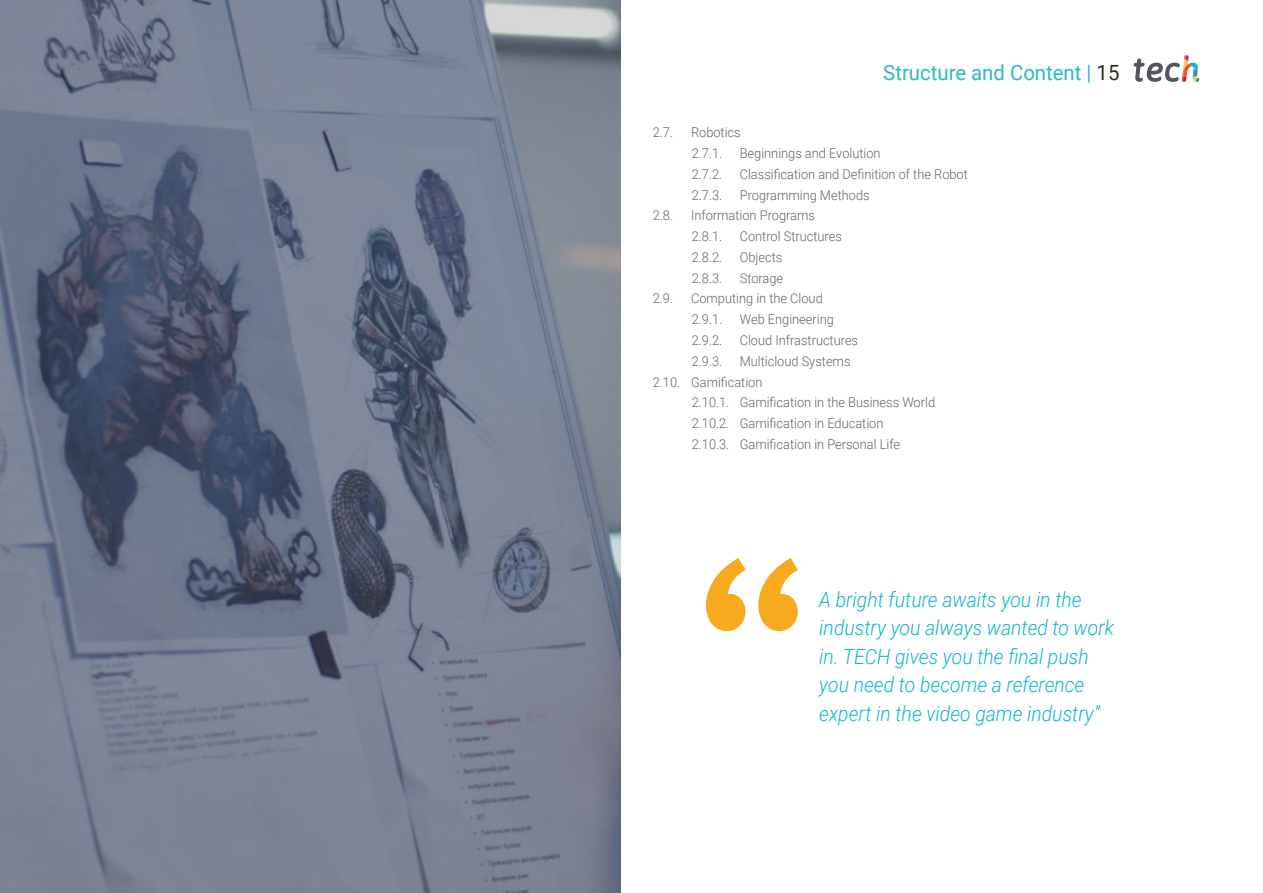
<style>
.page{position:relative;width:1263px;height:893px;background:#fff}
.page>*{position:absolute;margin:0;border:0;box-sizing:border-box;transform-origin:0 0}
.t1{font:italic 300 21px/28.5px "Roboto";color:#0fb6cf;scale:.92 1}
.t2{font:21px "Roboto";color:#2db8c5}
.t3{font:300 13.5px/20.7px "Roboto";color:#61646a;scale:.95 1}
.s1{color:#312e20}
</style>
<div class="page">
<svg style="left:706px;top:558px;width:92px;height:73px"></svg>
<img style="left:0;top:0;width:621px;height:893px">
<svg style="left:1134px;top:55px;width:65px;height:27px"></svg>
<h1 class="t2" style="left:883px;top:57px;width:238px">Structure and Content | <span class="s1">15</span></h1>
<p class="t3" style="left:653px;top:122px;width:23px">2.7.</p>
<p class="t3" style="left:691px;top:122px;width:54px">Robotics<br>2.7.1.</p>
<p class="t3" style="left:740px;top:143px;width:150px">Beginnings and Evolution</p>
<p class="t3" style="left:692px;top:163px;width:34px">2.7.2.</p>
<p class="t3" style="left:740px;top:163px;width:242px">Classification and Definition of the Robot</p>
<p class="t3" style="left:692px;top:184px;width:34px">2.7.3.</p>
<p class="t3" style="left:740px;top:184px;width:138px">Programming Methods</p>
<p class="t3" style="left:653px;top:205px;width:23px">2.8.</p>
<p class="t3" style="left:691px;top:205px;width:132px">Information Programs<br>2.8.1.</p>
<p class="t3" style="left:740px;top:226px;width:109px">Control Structures</p>
<p class="t3" style="left:692px;top:246px;width:34px">2.8.2.</p>
<p class="t3" style="left:740px;top:246px;width:46px">Objects</p>
<p class="t3" style="left:692px;top:267px;width:34px">2.8.3.</p>
<p class="t3" style="left:740px;top:267px;width:47px">Storage</p>
<p class="t3" style="left:653px;top:288px;width:23px">2.9.</p>
<p class="t3" style="left:691px;top:288px;width:140px">Computing in the Cloud<br>2.9.1.</p>
<p class="t3" style="left:740px;top:309px;width:101px">Web Engineering</p>
<p class="t3" style="left:692px;top:329px;width:34px">2.9.2.</p>
<p class="t3" style="left:740px;top:329px;width:126px">Cloud Infrastructures</p>
<p class="t3" style="left:692px;top:350px;width:34px">2.9.3.</p>
<p class="t3" style="left:653px;top:350px;width:210px;text-indent:87px">Multicloud Systems<br>2.10. Gamification</p>
<p class="t3" style="left:692px;top:392px;width:258px">2.10.1. Gamification in the Business World<br>2.10.2. Gamification in Education<br>2.10.3. Gamification in Personal Life</p>
<h1 class="t1" style="left:819px;top:584px;width:322px">A bright future awaits you in the industry you always wanted to work in. TECH gives you the final push you need to become a reference expert in the video game industry”</h1>
</div>
